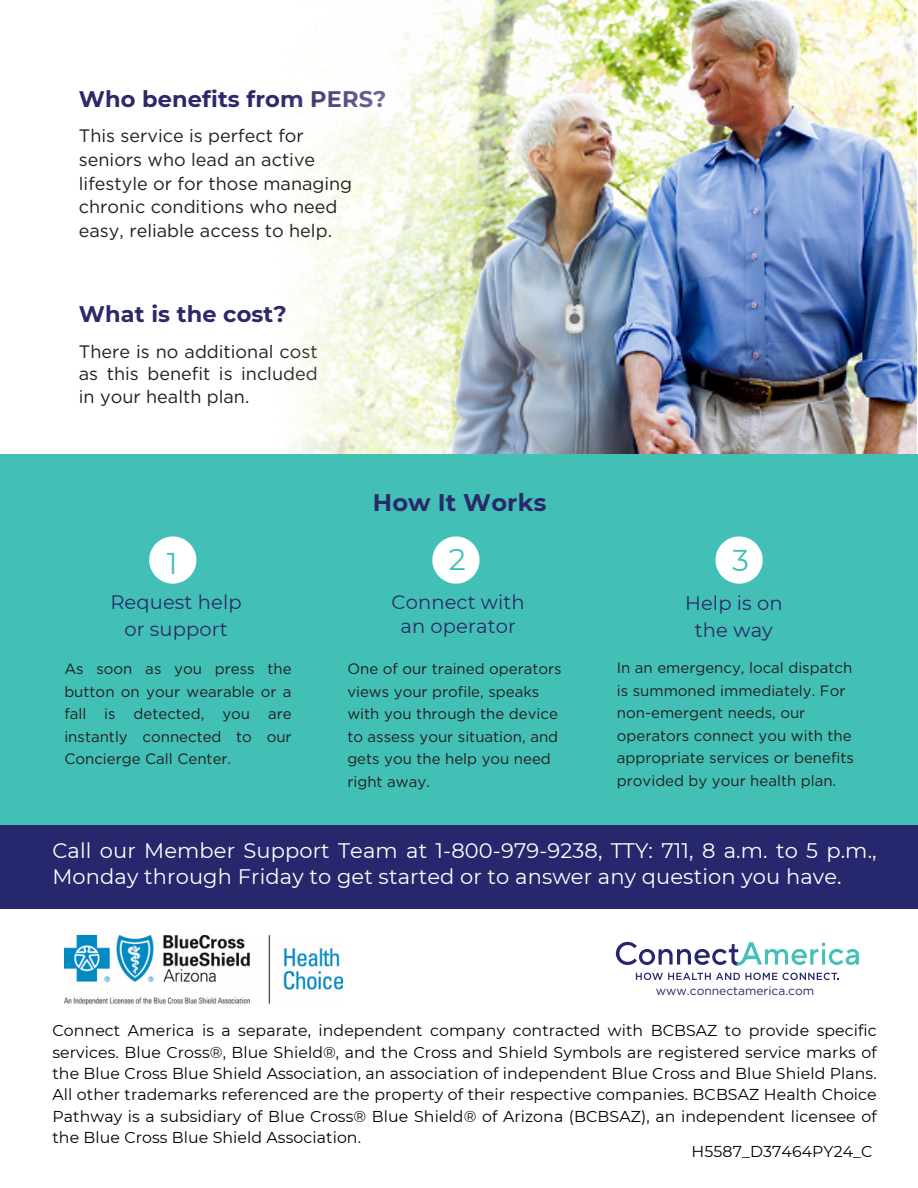
<style>
.page{position:relative;width:918px;height:1188px;background:#fff}
.page>*{position:absolute;margin:0;border:0;box-sizing:border-box;transform-origin:0 0}
.t1{font:30px "Montserrat";color:#43c0b6}
.t2{font:700 27px "Montserrat";letter-spacing:.005em;color:#fff}
.t3{font:700 24px "Montserrat";letter-spacing:.005em;color:#2b2969}
.t4{font:700 22.5px "Montserrat";letter-spacing:.005em;color:#2b2969}
.t5{font:21px/25.8px "Montserrat";letter-spacing:.005em;color:#fff}
.t6{font:19.5px/27px "Montserrat";letter-spacing:.005em;color:#2b2969;text-align:center}
.t7{font:18px/23.7px "Gotham";color:#231f20;text-align:justify}
.t8{font:15.75px/21.3px "Montserrat";letter-spacing:.005em;color:#000;text-align:justify}
.t9{font:15px/22.5px "Gotham";color:#231f20}
.t10{font:12px "Gotham";color:#252b61}
</style>
<div class="page">
<svg style="left:616px;top:941px;width:243px;height:25px"></svg>
<svg style="left:636px;top:973px;width:203px;height:7px"></svg>
<div style="left:0;top:756px;width:918px;height:153px;background:#26276c"></div>
<img style="left:277px;top:0;width:640px;height:455px">
<div style="left:0;top:455px;width:918px;height:370px;background:#43c0b6"></div>
<div style="left:149px;top:536px;width:47px;height:48px;background:#fff;border-radius:50%"></div>
<div style="left:432px;top:536px;width:48px;height:48px;background:#fff;border-radius:50%"></div>
<div style="left:715px;top:536px;width:48px;height:48px;background:#fff;border-radius:50%"></div>
<img style="left:64px;top:936px;width:278px;height:68px">
<p class="t4" style="left:79px;top:85px;width:309px">Who benefits from PERS?</p>
<p class="t7" style="left:79px;top:124px;width:275px;text-align:left">This service is perfect for seniors who lead an active lifestyle or for those managing chronic conditions who need easy, reliable access to help.</p>
<p class="t4" style="left:79px;top:301px;width:209px">What is the cost?</p>
<p class="t7" style="left:79px;top:340px;width:240px;line-height:22.5px">There is no additional cost as this benefit is included in your health plan.</p>
<p class="t1" style="left:167px;top:545px;width:12px">1</p>
<p class="t3" style="left:373px;top:488px;width:175px">How It Works</p>
<p class="t1" style="left:449px;top:541px;width:19px">2</p>
<p class="t1" style="left:732px;top:542px;width:18px">3</p>
<p class="t6" style="left:110px;top:588px;width:133px">Request help or support</p>
<p class="t6" style="left:392px;top:590px;width:135px;line-height:23.7px">Connect with an operator</p>
<p class="t6" style="left:685px;top:589px;width:99px">Help is on the way</p>
<p class="t9" style="left:64px;top:657px;width:229px;text-align:justify">As soon as you press the button on your wearable or a fall is detected, you are instantly connected to our Concierge Call Center.</p>
<p class="t9" style="left:347px;top:657px;width:216px">One of our trained operators views your profile, speaks with you through the device to assess your situation, and gets you the help you need right away.</p>
<p class="t9" style="left:617px;top:656px;width:239px">In an emergency, local dispatch is summoned immediately. For non-emergent needs, our operators connect you with the appropriate services or benefits provided by your health plan.</p>
<p class="t2" style="left:52px;top:830px;width:276px">How to Get Started</p>
<p class="t5" style="left:52px;top:838px;width:826px">Call our Member Support Team at 1-800-979-9238, TTY: 711, 8 a.m. to 5 p.m.,<br>Monday through Friday to get started or to answer any question you have.</p>
<p class="t10" style="left:656px;top:983px;width:160px">www.connectamerica.com</p>
<p class="t8" style="left:52px;top:1020px;width:826px">Connect America is a separate, independent company contracted with BCBSAZ to provide specific services. Blue Cross®, Blue Shield®, and the Cross and Shield Symbols are registered service marks of the Blue Cross Blue Shield Association, an association of independent Blue Cross and Blue Shield Plans.<br>All other trademarks referenced are the property of their respective companies. BCBSAZ Health Choice Pathway is a subsidiary of Blue Cross® Blue Shield® of Arizona (BCBSAZ), an independent licensee of the Blue Cross Blue Shield Association.</p>
<p class="t8" style="left:692px;top:1140px;width:182px">H5587_D37464PY24_C</p>
</div>
